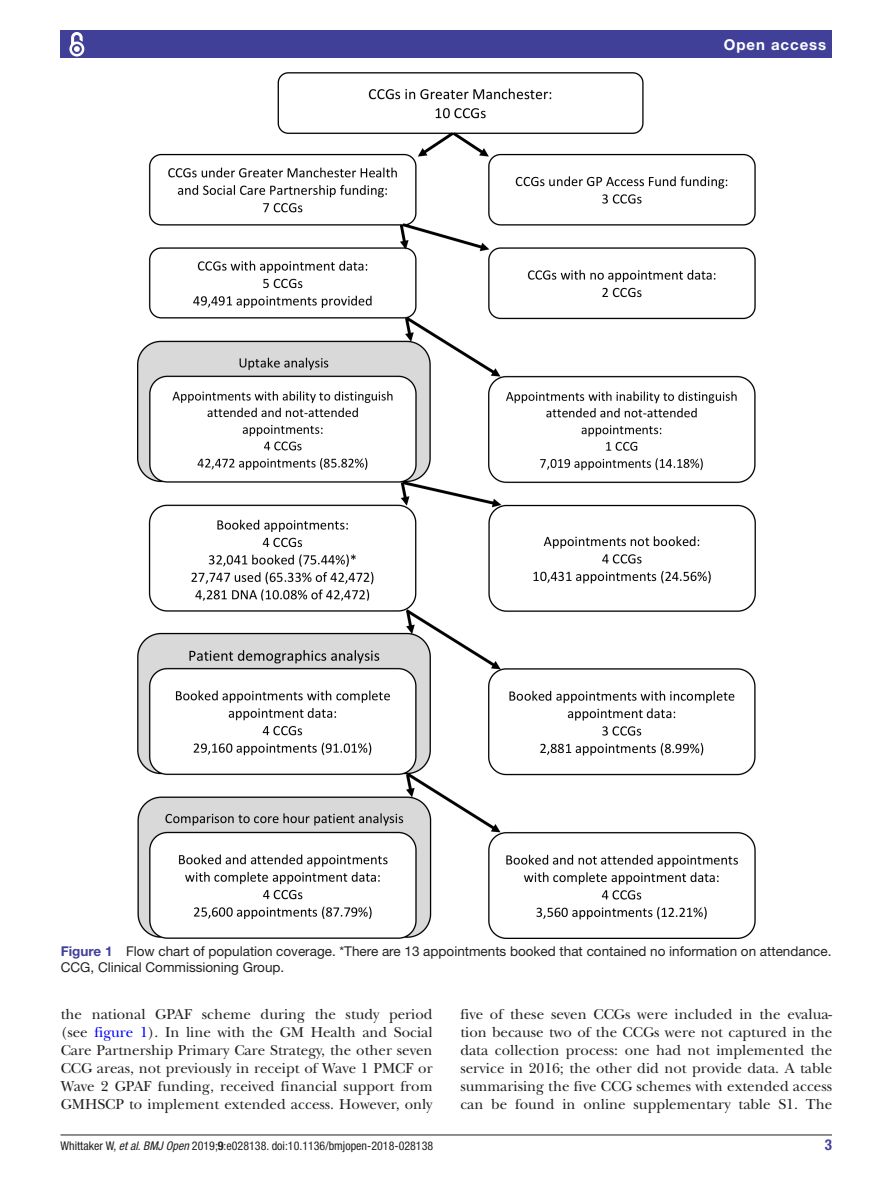
<style>
.page{position:relative;width:893px;height:1191px;background:#fff}
.page>*{position:absolute;margin:0;border:0;box-sizing:border-box;transform-origin:0 0}
.t1{font:15px/18px "New Baskerville";color:#231f20;text-align:justify}
.t2{font:700 15px "Helvetica Neue LT Std";letter-spacing:.065em;color:#fff}
.t3{font:700 condensed 15px "Helvetica Neue LT Std";color:#414099}
.t4{font:13.5px/16.2px "Helvetica Neue LT Std";color:#231f20}
.t5{font:condensed 12px "Helvetica Neue LT Std";color:#231f20}
.s1{font-weight:700;color:#414099}
.s2{color:#00f}
.s3{font-style:italic}
.s4{font-weight:700}
</style>
<div class="page">
<hr style="left:61px;top:1134px;width:771px;height:1px;background:#231f20">
<div style="left:61px;top:31px;width:771px;height:27px;background:#414099"></div>
<svg style="left:69px;top:32px;width:16px;height:25px"></svg>
<img style="left:138px;top:73px;width:617px;height:865px">
<p class="t2" style="left:724px;top:35px;width:104px">Open access</p>
<p class="t4" style="left:61px;top:943px;width:772px"><span class="s1">Figure 1</span> Flow chart of population coverage. *There are 13 appointments booked that contained no information on attendance.<br>CCG, Clinical Commissioning Group.</p>
<p class="t1" style="left:61px;top:1005px;width:373px">the national GPAF scheme during the study period (see <span class="s2">figure 1</span>). In line with the GM Health and Social Care Partnership Primary Care Strategy, the other seven CCG areas, not previously in receipt of Wave 1 PMCF or Wave 2 GPAF funding, received financial support from GMHSCP to implement extended access. However, only</p>
<p class="t1" style="left:460px;top:1005px;width:373px">five of these seven CCGs were included in the evalua&shy;tion because two of the CCGs were not captured in the data collection process: one had not implemented the service in 2016; the other did not provide data. A table summarising the five CCG schemes with extended access can be found in online supplementary table S1. The</p>
<p class="t5" style="left:61px;top:1138px;width:374px">Whittaker W, <span class="s3">et al</span>. <span class="s3">BMJ Open</span> 2019;<span class="s4">9</span>:e028138. doi:10.1136/bmjopen-2018-028138</p>
<p class="t3" style="left:825px;top:1135px;width:9px">3</p>
</div>
